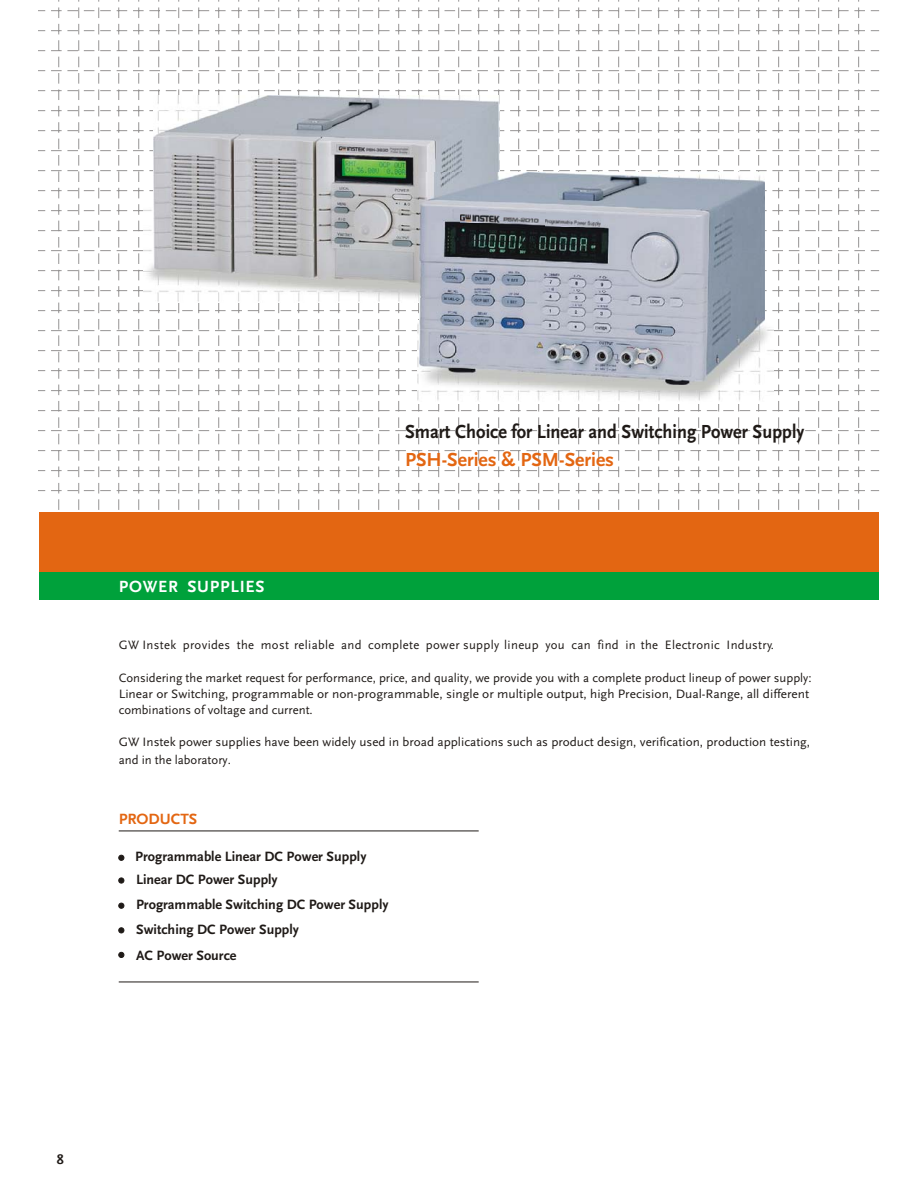
<style>
.page{position:relative;width:918px;height:1188px;background:#fff}
.page>*{position:absolute;margin:0;border:0;box-sizing:border-box;transform-origin:0 0}
.t1{font:700 19.8px "Scala Sans LF";color:#1f1a17;scale:.93 1}
.t2{font:700 19.8px "Scala Sans LF";color:#e36612}
.t3{font:700 16.95px "Scala Sans";letter-spacing:.05em;color:#fff}
.t4{font:700 15.45px "Scala Sans";color:#e36612}
.t5{font:700 14.1px "Scala Sans LF";color:#1f1a17}
.t6{font:700 14.1px "Scala Sans";color:#1f1a17}
.t7{font:12.75px/16.2px "Scala Sans LF";color:#1f1a17}
.t8{font:12.75px "Scala Sans LF";letter-spacing:.025em;color:#1f1a17}
</style>
<div class="page">
<svg style="left:39px;top:0;width:840px;height:510px"></svg>
<div style="left:39px;top:512px;width:840px;height:80px;background:#e36612"></div>
<div style="left:39px;top:572px;width:840px;height:28px;background:#00a13b"></div>
<hr style="left:119px;top:831px;width:360px;height:1px;background:#1f1a17">
<hr style="left:119px;top:982px;width:360px;height:1px;background:#1f1a17">
<svg style="left:119px;top:855px;width:5px;height:6px"></svg>
<svg style="left:119px;top:878px;width:5px;height:5px"></svg>
<svg style="left:119px;top:903px;width:5px;height:5px"></svg>
<svg style="left:119px;top:928px;width:5px;height:5px"></svg>
<svg style="left:119px;top:952px;width:5px;height:6px"></svg>
<img style="left:144px;top:207px;width:276px;height:95px">
<img style="left:153px;top:95px;width:346px;height:189px">
<img style="left:418px;top:321px;width:356px;height:82px">
<img style="left:420px;top:173px;width:345px;height:211px">
<img style="left:460px;top:215px;width:40px;height:7px">
<img style="left:504px;top:218px;width:35px;height:5px">
<img style="left:545px;top:219px;width:55px;height:7px">
<h1 class="t1" style="left:405px;top:423px;width:431px">Smart Choice for Linear and Switching Power Supply</h1>
<h2 class="t3" style="left:119px;top:579px;width:147px">POWER SUPPLIES</h2>
<h1 class="t2" style="left:405px;top:451px;width:211px">PSH-Series &amp; PSM-Series</h1>
<p class="t8" style="left:119px;top:640px;width:657px">GW Instek provides the most reliable and complete power supply lineup you can find in the Electronic Industry.</p>
<p class="t7" style="left:119px;top:670px;width:694px">Considering the market request for performance, price, and quality, we provide you with a complete product lineup of power supply:<br>Linear or Switching, programmable or non-programmable, single or multiple output, high Precision, Dual-Range, all different combinations of voltage and current.</p>
<p class="t7" style="left:119px;top:734px;width:693px;line-height:18.1px">GW Instek power supplies have been widely used in broad applications such as product design, verification, production testing, and in the laboratory.</p>
<p class="t4" style="left:119px;top:812px;width:80px">PRODUCTS</p>
<p class="t5" style="left:135px;top:851px;width:233px">Programmable Linear DC Power Supply</p>
<p class="t5" style="left:136px;top:874px;width:143px">Linear DC Power Supply</p>
<p class="t5" style="left:136px;top:899px;width:254px">Programmable Switching DC Power Supply</p>
<p class="t5" style="left:136px;top:949px;width:102px">AC Power Source</p>
<p class="t5" style="left:136px;top:923px;width:164px">Switching DC Power Supply</p>
<p class="t6" style="left:57px;top:1153px;width:9px">8</p>
</div>
